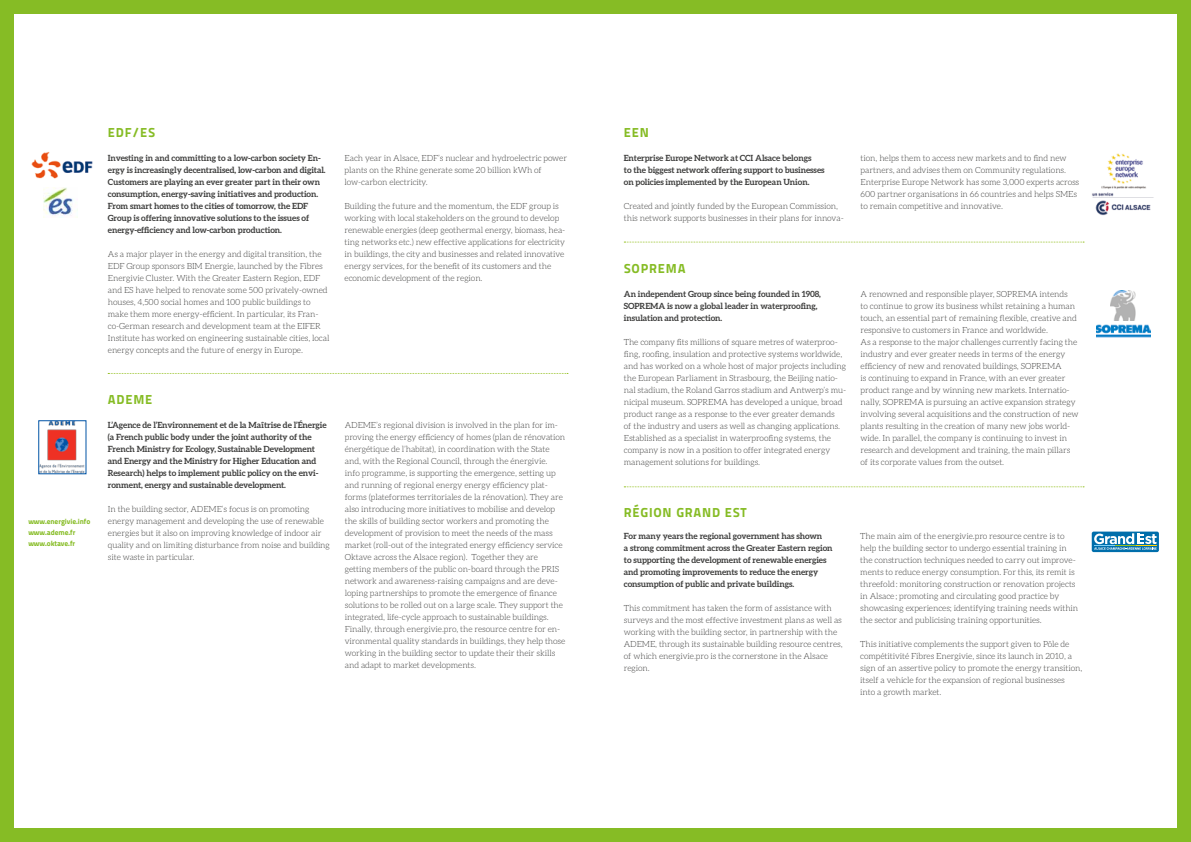
<style>
.page{position:relative;width:1191px;height:842px;background:#fff}
.page>*{position:absolute;margin:0;border:0;box-sizing:border-box;transform-origin:0 0}
.t1{font:13px "Titillium Maps 29 L 999 wt";letter-spacing:.06em;color:#86bc25}
.t2{font:300 8.5px/12px "Aleo";letter-spacing:-.01em;color:#3c3c3b}
.t3{font:700 8.5px/12px "Aleo";letter-spacing:-.01em;color:#3c3c3b}
.t4{font:7.5px/11px "Titillium Maps 29 L 999 wt";letter-spacing:-.01em;color:#86bc25}
</style>
<div class="page">
<div style="left:0;top:0;width:1191px;height:13px;background:#86bc25"></div>
<div style="left:0;top:829px;width:1191px;height:13px;background:#86bc25"></div>
<div style="left:0;top:0;width:13px;height:842px;background:#86bc25"></div>
<div style="left:1177px;top:0;width:14px;height:842px;background:#86bc25"></div>
<img style="left:44px;top:189px;width:34px;height:27px">
<img style="left:1096px;top:320px;width:54px;height:17px">
<img style="left:1110px;top:290px;width:26px;height:30px">
<img style="left:1092px;top:153px;width:62px;height:63px">
<div style="left:1091px;top:532px;width:68px;height:20px;background:#006eab;border-radius:2px"></div>
<svg style="left:1094px;top:533px;width:62px;height:17px"></svg>
<svg style="left:624px;top:486px;width:460px;height:1px"></svg>
<svg style="left:624px;top:242px;width:460px;height:1px"></svg>
<svg style="left:108px;top:373px;width:460px;height:1px"></svg>
<img style="left:41px;top:422px;width:43px;height:50px">
<img style="left:31px;top:151px;width:62px;height:38px">
<p class="t4" style="left:28px;top:516px;width:64px">www.energivie.info www.ademe.fr www.oktave.fr</p>
<h1 class="t1" style="left:108px;top:122px;width:49px">EDF/ES</h1>
<p class="t3" style="left:108px;top:152px;width:219px">Investing in and committing to a low-carbon society En&shy;ergy is increasingly decentralised, low-carbon and digital.<br>Customers are playing an ever greater part in their own consumption, energy-saving initiatives and production.<br>From smart homes to the cities of tomorrow, the EDF Group is offering innovative solutions to the issues of energy-efficiency and low-carbon production.</p>
<p class="t2" style="left:108px;top:248px;width:223px">As a major player in the energy and digital transition, the EDF Group sponsors BIM Energie, launched by the Fibres Energivie Cluster. With the Greater Eastern Region, EDF and ES have helped to renovate some 500 privately-owned houses, 4,500 social homes and 100 public buildings to make them more energy-efficient. In particular, its Fran&shy;co-German research and development team at the EIFER Institute has worked on engineering sustainable cities, local energy concepts and the future of energy in Europe.</p>
<p class="t2" style="left:344px;top:152px;width:224px">Each year in Alsace, EDF’s nuclear and hydroelectric power plants on the Rhine generate some 20 billion kWh of low-carbon electricity.</p>
<p class="t2" style="left:344px;top:200px;width:222px">Building the future and the momentum, the EDF group is working with local stakeholders on the ground to develop renewable energies (deep geothermal energy, biomass, hea&shy;ting networks etc.) new effective applications for electricity in buildings, the city and businesses and related innovative energy services, for the benefit of its customers and the economic development of the region.</p>
<h1 class="t1" style="left:108px;top:389px;width:46px">ADEME</h1>
<p class="t3" style="left:108px;top:419px;width:220px">L’Agence de l’Environnement et de la Maîtrise de l’Énergie (a French public body under the joint authority of the French Ministry for Ecology, Sustainable Development and Energy and the Ministry for Higher Education and Research) helps to implement public policy on the envi&shy;ronment, energy and sustainable development.</p>
<p class="t2" style="left:108px;top:503px;width:224px">In the building sector, ADEME’s focus is on promoting energy management and developing the use of renewable energies but it also on improving knowledge of indoor air quality and on limiting disturbance from noise and building site waste in particular.</p>
<p class="t2" style="left:345px;top:419px;width:222px">ADEME’s regional division is involved in the plan for im&shy;proving the energy efficiency of homes (plan de rénovation énergétique de l’habitat), in coordination with the State and, with the Regional Council, through the énergivie.<br>info programme, is supporting the emergence, setting up and running of regional energy energy efficiency plat&shy;forms (plateformes territoriales de la rénovation). They are also introducing more initiatives to mobilise and develop the skills of building sector workers and promoting the development of provision to meet the needs of the mass market (roll-out of the integrated energy efficiency service Oktave across the Alsace region). Together they are getting members of the public on-board through the PRIS network and awareness-raising campaigns and are deve&shy;loping partnerships to promote the emergence of finance solutions to be rolled out on a large scale. They support the integrated, life-cycle approach to sustainable buildings.<br>Finally, through energivie.pro, the resource centre for en&shy;vironmental quality standards in buildings, they help those working in the building sector to update their their skills and adapt to market developments.</p>
<h1 class="t1" style="left:624px;top:122px;width:27px">EEN</h1>
<p class="t3" style="left:624px;top:152px;width:202px">Enterprise Europe Network at CCI Alsace belongs<br>to the biggest network offering support to businesses on policies implemented by the European Union.</p>
<p class="t2" style="left:624px;top:200px;width:221px">Created and jointly funded by the European Commission, this network supports businesses in their plans for innova-</p>
<p class="t2" style="left:860px;top:152px;width:220px">tion, helps them to access new markets and to find new partners, and advises them on Community regulations.<br>Enterprise Europe Network has some 3,000 experts across 600 partner organisations in 66 countries and helps SMEs to remain competitive and innovative.</p>
<h1 class="t1" style="left:624px;top:258px;width:63px">SOPREMA</h1>
<p class="t3" style="left:624px;top:288px;width:199px">An independent Group since being founded in 1908,<br>SOPREMA is now a global leader in waterproofing, insulation and protection.</p>
<p class="t2" style="left:624px;top:336px;width:224px">The company fits millions of square metres of waterproo&shy;fing, roofing, insulation and protective systems worldwide, and has worked on a whole host of major projects including the European Parliament in Strasbourg, the Beijing natio&shy;nal stadium, the Roland Garros stadium and Antwerp’s mu&shy;nicipal museum. SOPREMA has developed a unique, broad product range as a response to the ever greater demands<br>of the industry and users as well as changing applications.<br>Established as a specialist in waterproofing systems, the company is now in a position to offer integrated energy management solutions for buildings.</p>
<p class="t2" style="left:860px;top:288px;width:220px">A renowned and responsible player, SOPREMA intends<br>to continue to grow its business whilst retaining a human touch, an essential part of remaining flexible, creative and responsive to customers in France and worldwide.<br>As a response to the major challenges currently facing the industry and ever greater needs in terms of the energy efficiency of new and renovated buildings, SOPREMA<br>is continuing to expand in France, with an ever greater product range and by winning new markets. Internatio&shy;nally, SOPREMA is pursuing an active expansion strategy involving several acquisitions and the construction of new plants resulting in the creation of many new jobs world&shy;wide. In parallel, the company is continuing to invest in research and development and training, the main pillars of its corporate values from the outset.</p>
<h1 class="t1" style="left:624px;top:502px;width:124px">RÉGION GRAND EST</h1>
<p class="t3" style="left:624px;top:530px;width:210px">For many years the regional government has shown<br>a strong commitment across the Greater Eastern region to supporting the development of renewable energies and promoting improvements to reduce the energy consumption of public and private buildings.</p>
<p class="t2" style="left:624px;top:602px;width:220px">This commitment has taken the form of assistance with surveys and the most effective investment plans as well as working with the building sector, in partnership with the ADEME, through its sustainable building resource centres, of which energivie.pro is the cornerstone in the Alsace region.</p>
<p class="t2" style="left:860px;top:530px;width:219px">The main aim of the energivie.pro resource centre is to help the building sector to undergo essential training in the construction techniques needed to carry out improve&shy;ments to reduce energy consumption. For this, its remit is threefold: monitoring construction or renovation projects in Alsace; promoting and circulating good practice by showcasing experiences; identifying training needs within the sector and publicising training opportunities.</p>
<p class="t2" style="left:860px;top:638px;width:223px">This initiative complements the support given to Pôle de compétitivité Fibres Energivie, since its launch in 2010, a sign of an assertive policy to promote the energy transition, itself a vehicle for the expansion of regional businesses<br>into a growth market.</p>
</div>
